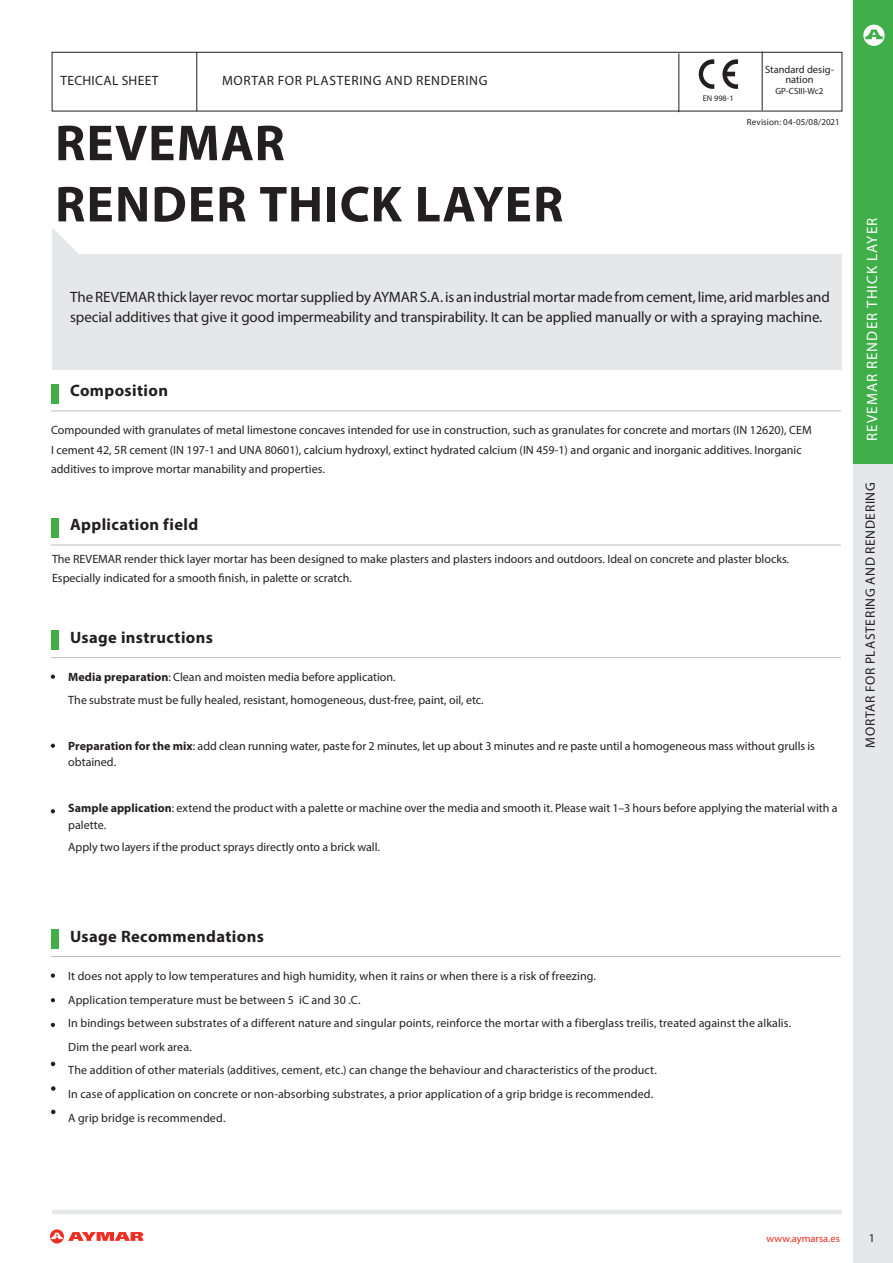
<style>
.page{position:relative;width:893px;height:1263px;background:#fff}
.page>*{position:absolute;margin:0;border:0;box-sizing:border-box;transform-origin:0 0}
.t1{font:700 51px "Myriad Pro";letter-spacing:.02em;color:#231f20}
.t2{font:700 16.5px "Myriad Pro";letter-spacing:.02em;color:#231f20}
.t3{font:15px/19.5px "Myriad Pro";letter-spacing:-.01em;color:#231f20}
.t4{font:15px "Myriad Pro";letter-spacing:.075em;color:#fff}
.t5{font:13.5px "Myriad Pro";letter-spacing:.045em;color:#231f20}
.t6{font:13.5px "Myriad Pro";letter-spacing:.025em;color:#231f20}
.t7{font:12px/16.5px "Myriad Pro";color:#231f20}
.t8{font:10.5px/10.5px "Myriad Pro";color:#231f20;text-align:center}
.t9{font:10.5px "Myriad Pro";color:#ee2e22}
.t10{font:9px "Myriad Pro";letter-spacing:.01em;color:#231f20}
.t11{font:8.25px "Myriad Pro";color:#231f20}
.s1{font-weight:700}
</style>
<div class="page">
<div style="left:52px;top:254px;width:790px;height:115px;background:#e6e7e9"></div>
<div style="left:52px;top:52px;width:790px;height:59px;border:1px solid #231f20"></div>
<svg style="left:52px;top:228px;width:26px;height:26px"></svg>
<hr style="left:51px;top:410px;width:790px;height:1px;background:#bcbdc0">
<hr style="left:51px;top:545px;width:790px;height:1px;background:#bcbdc0">
<hr style="left:51px;top:657px;width:790px;height:1px;background:#bcbdc0">
<hr style="left:51px;top:956px;width:790px;height:1px;background:#bcbdc0">
<div style="left:51px;top:384px;width:8px;height:19px;background:#40ae49"></div>
<div style="left:51px;top:518px;width:8px;height:19px;background:#40ae49"></div>
<div style="left:51px;top:630px;width:8px;height:20px;background:#40ae49"></div>
<div style="left:51px;top:929px;width:8px;height:20px;background:#40ae49"></div>
<svg style="left:50px;top:1229px;width:94px;height:14px"></svg>
<hr style="left:52px;top:1210px;width:790px;height:4px;background:#e6e7e9">
<svg style="left:51px;top:674px;width:4px;height:5px"></svg>
<svg style="left:51px;top:973px;width:4px;height:5px"></svg>
<svg style="left:51px;top:998px;width:4px;height:4px"></svg>
<svg style="left:51px;top:1023px;width:4px;height:4px"></svg>
<svg style="left:51px;top:1062px;width:4px;height:4px"></svg>
<svg style="left:51px;top:744px;width:4px;height:4px"></svg>
<svg style="left:51px;top:809px;width:4px;height:4px"></svg>
<hr style="left:197px;top:52px;width:1px;height:59px;background:#231f20">
<div style="left:854px;top:463px;width:39px;height:800px;background:#e6e7e9"></div>
<div style="left:854px;top:0;width:39px;height:463px;background:#40ae49"></div>
<svg style="left:863px;top:25px;width:22px;height:21px"></svg>
<svg style="left:699px;top:59px;width:15px;height:30px"></svg>
<svg style="left:722px;top:59px;width:16px;height:30px"></svg>
<hr style="left:762px;top:52px;width:1px;height:59px;background:#231f20">
<hr style="left:679px;top:53px;width:1px;height:59px;background:#231f20">
<svg style="left:51px;top:1086px;width:5px;height:5px"></svg>
<svg style="left:51px;top:1110px;width:5px;height:4px"></svg>
<p class="t6" style="left:60px;top:72px;width:100px">TECHICAL SHEET</p>
<p class="t5" style="left:222px;top:72px;width:267px">MORTAR FOR PLASTERING AND RENDERING</p>
<p class="t1" style="left:55px;top:110px;width:231px">REVEMAR</p>
<p class="t1" style="left:55px;top:171px;width:510px">RENDER THICK LAYER</p>
<p class="t11" style="left:703px;top:93px;width:32px">EN 998-1</p>
<p class="t8" style="left:765px;top:64px;width:70px">Standard desig&shy;nation</p>
<p class="t10" style="left:775px;top:85px;width:50px">GP-CSIII-Wc2</p>
<p class="t10" style="left:747px;top:117px;width:94px">Revision: 04-05/08/2021</p>
<p class="t3" style="left:70px;top:287px;width:761px">The REVEMAR thick layer revoc mortar supplied by AYMAR S.A. is an industrial mortar made from cement, lime, arid marbles and special additives that give it good impermeability and transpirability. It can be applied manually or with a spraying machine.</p>
<p class="t2" style="left:70px;top:380px;width:99px">Composition</p>
<p class="t7" style="left:51px;top:420px;width:762px;line-height:19.5px">Compounded with granulates of metal limestone concaves intended for use in construction, such as granulates for concrete and mortars (IN 12620), CEM<br>I cement 42, 5R cement (IN 197-1 and UNA 80601), calcium hydroxyl, extinct hydrated calcium (IN 459-1) and organic and inorganic additives. Inorganic additives to improve mortar manability and properties.</p>
<p class="t2" style="left:70px;top:514px;width:130px">Application field</p>
<p class="t7" style="left:52px;top:550px;width:738px">The REVEMAR render thick layer mortar has been designed to make plasters and plasters indoors and outdoors. Ideal on concrete and plaster blocks.</p>
<p class="t7" style="left:52px;top:570px;width:301px">Especially indicated for a smooth finish, in palette or scratch.</p>
<p class="t2" style="left:70px;top:627px;width:144px">Usage instructions</p>
<p class="t7" style="left:68px;top:669px;width:329px"><span class="s1">Media preparation</span>: Clean and moisten media before application.</p>
<p class="t7" style="left:68px;top:691px;width:417px">The substrate must be fully healed, resistant, homogeneous, dust-free, paint, oil, etc.</p>
<p class="t7" style="left:68px;top:737px;width:748px"><span class="s1">Preparation for the mix</span>: add clean running water, paste for 2 minutes, let up about 3 minutes and re paste until a homogeneous mass without grulls is obtained.</p>
<p class="t7" style="left:68px;top:799px;width:771px"><span class="s1">Sample application</span>: extend the product with a palette or machine over the media and smooth it. Please wait 1–3 hours before applying the material with a palette.</p>
<p class="t7" style="left:68px;top:839px;width:313px">Apply two layers if the product sprays directly onto a brick wall.</p>
<p class="t4" style="left:863px;top:441px;width:225px;rotate:-90deg">REVEMAR RENDER THICK LAYER</p>
<p class="t5" style="left:862px;top:748px;width:267px;rotate:-90deg">MORTAR FOR PLASTERING AND RENDERING</p>
<p class="t2" style="left:70px;top:925px;width:195px">Usage Recommendations</p>
<p class="t7" style="left:68px;top:967px;width:529px">It does not apply to low temperatures and high humidity, when it rains or when there is a risk of freezing.</p>
<p class="t7" style="left:68px;top:991px;width:294px">Application temperature must be between 5 iC and 30 .C.</p>
<p class="t7" style="left:68px;top:1015px;width:724px">In bindings between substrates of a different nature and singular points, reinforce the mortar with a fiberglass treilis, treated against the alkalis.</p>
<p class="t7" style="left:68px;top:1038px;width:125px">Dim the pearl work area.</p>
<p class="t7" style="left:68px;top:1062px;width:590px">The addition of other materials (additives, cement, etc.) can change the behaviour and characteristics of the product.</p>
<p class="t7" style="left:68px;top:1086px;width:587px">In case of application on concrete or non-absorbing substrates, a prior application of a grip bridge is recommended.</p>
<p class="t7" style="left:68px;top:1109px;width:159px">A grip bridge is recommended.</p>
<p class="t9" style="left:767px;top:1232px;width:75px">www.aymarsa.es</p>
<p class="t7" style="left:869px;top:1230px;width:8px">1</p>
</div>
